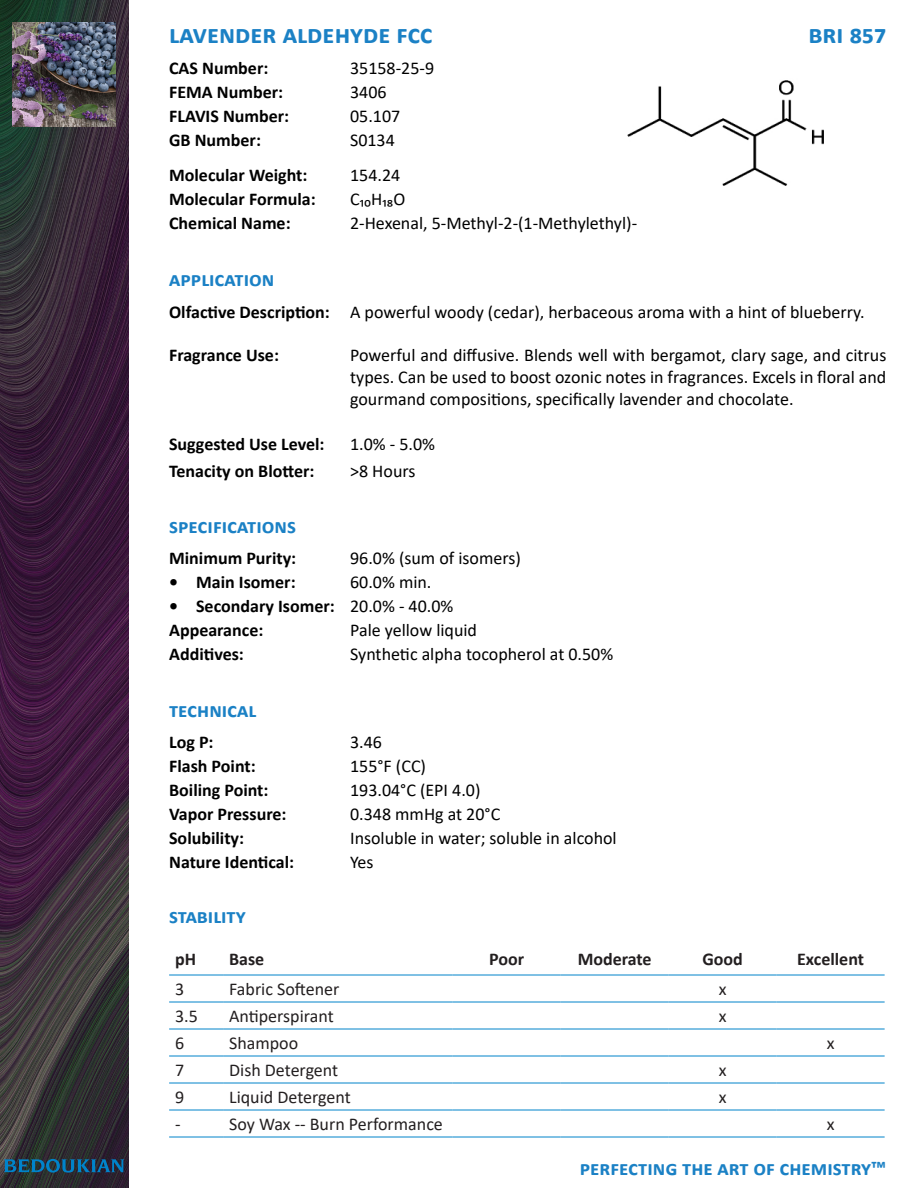
<style>
.page{position:relative;width:918px;height:1188px;background:#fff}
.page>*{position:absolute;margin:0;border:0;box-sizing:border-box;transform-origin:0 0}
.t1{font:700 27px "Calibri";color:#1b81c5}
.t2{font:700 21px "Calibri";color:#1b81c5}
.t3{font:18px/21.6px "Calibri";color:#000;text-align:justify}
.t4{font:700 18px "Calibri";color:#000}
.t5{font:18px "Calibri";color:#231f20}
.t6{font:700 18px "Calibri";color:#231f20}
</style>
<div class="page">
<img style="left:0;top:0;width:128px;height:1188px">
<img style="left:12px;top:23px;width:104px;height:103px">
<svg style="left:4px;top:1159px;width:120px;height:21px;background:#1f435b"></svg>
<img style="left:627px;top:80px;width:197px;height:106px">
<hr style="left:169px;top:975px;width:54px;height:1px;background:#0083ca">
<hr style="left:223px;top:975px;width:230px;height:1px;background:#0083ca">
<hr style="left:453px;top:975px;width:108px;height:1px;background:#0083ca">
<hr style="left:561px;top:975px;width:108px;height:1px;background:#0083ca">
<hr style="left:669px;top:975px;width:108px;height:1px;background:#0083ca">
<hr style="left:777px;top:975px;width:108px;height:1px;background:#0083ca">
<hr style="left:169px;top:1002px;width:54px;height:1px;background:#0083ca">
<hr style="left:223px;top:1002px;width:230px;height:1px;background:#0083ca">
<hr style="left:453px;top:1002px;width:108px;height:1px;background:#0083ca">
<hr style="left:561px;top:1002px;width:108px;height:1px;background:#0083ca">
<hr style="left:669px;top:1002px;width:108px;height:1px;background:#0083ca">
<hr style="left:777px;top:1002px;width:108px;height:1px;background:#0083ca">
<hr style="left:169px;top:1029px;width:54px;height:1px;background:#0083ca">
<hr style="left:223px;top:1029px;width:230px;height:1px;background:#0083ca">
<hr style="left:453px;top:1029px;width:108px;height:1px;background:#0083ca">
<hr style="left:561px;top:1029px;width:108px;height:1px;background:#0083ca">
<hr style="left:669px;top:1029px;width:108px;height:1px;background:#0083ca">
<hr style="left:777px;top:1029px;width:108px;height:1px;background:#0083ca">
<hr style="left:169px;top:1056px;width:54px;height:1px;background:#0083ca">
<hr style="left:223px;top:1056px;width:230px;height:1px;background:#0083ca">
<hr style="left:453px;top:1056px;width:108px;height:1px;background:#0083ca">
<hr style="left:561px;top:1056px;width:108px;height:1px;background:#0083ca">
<hr style="left:669px;top:1056px;width:108px;height:1px;background:#0083ca">
<hr style="left:777px;top:1056px;width:108px;height:1px;background:#0083ca">
<hr style="left:169px;top:1083px;width:54px;height:1px;background:#0083ca">
<hr style="left:223px;top:1083px;width:230px;height:1px;background:#0083ca">
<hr style="left:453px;top:1083px;width:108px;height:1px;background:#0083ca">
<hr style="left:561px;top:1083px;width:108px;height:1px;background:#0083ca">
<hr style="left:669px;top:1083px;width:108px;height:1px;background:#0083ca">
<hr style="left:777px;top:1083px;width:108px;height:1px;background:#0083ca">
<hr style="left:169px;top:1110px;width:54px;height:1px;background:#0083ca">
<hr style="left:223px;top:1110px;width:230px;height:1px;background:#0083ca">
<hr style="left:453px;top:1110px;width:108px;height:1px;background:#0083ca">
<hr style="left:561px;top:1110px;width:108px;height:1px;background:#0083ca">
<hr style="left:669px;top:1110px;width:108px;height:1px;background:#0083ca">
<hr style="left:777px;top:1110px;width:108px;height:1px;background:#0083ca">
<hr style="left:169px;top:1137px;width:54px;height:1px;background:#0083ca">
<hr style="left:223px;top:1137px;width:230px;height:1px;background:#0083ca">
<hr style="left:453px;top:1137px;width:108px;height:1px;background:#0083ca">
<hr style="left:561px;top:1137px;width:108px;height:1px;background:#0083ca">
<hr style="left:669px;top:1137px;width:108px;height:1px;background:#0083ca">
<hr style="left:777px;top:1137px;width:108px;height:1px;background:#0083ca">
<p class="t1" style="left:169px;top:15px;width:265px">lavender aldehyde fcc</p>
<p class="t1" style="left:808px;top:15px;width:37px">bri</p>
<p class="t4" style="left:169px;top:55px;width:101px">CAS Number:</p>
<p class="t4" style="left:169px;top:79px;width:115px">FEMA Number:</p>
<p class="t4" style="left:169px;top:103px;width:122px">FLAVIS Number:</p>
<p class="t4" style="left:169px;top:127px;width:93px">GB Number:</p>
<p class="t4" style="left:169px;top:163px;width:140px">Molecular Weight:</p>
<p class="t4" style="left:169px;top:187px;width:148px">Molecular Formula:</p>
<p class="t4" style="left:169px;top:211px;width:123px">Chemical Name:</p>
<p class="t3" style="left:350px;top:56px;width:86px">35158-25-9</p>
<p class="t3" style="left:350px;top:80px;width:38px">3406</p>
<p class="t3" style="left:350px;top:104px;width:52px">05.107</p>
<p class="t3" style="left:350px;top:128px;width:46px">S0134</p>
<p class="t3" style="left:350px;top:164px;width:52px">154.24</p>
<p class="t3" style="left:350px;top:188px;width:57px">C₁₀H₁₈O</p>
<p class="t3" style="left:350px;top:212px;width:289px">2-Hexenal, 5-Methyl-2-(1-Methylethyl)-</p>
<p class="t2" style="left:169px;top:265px;width:107px">application</p>
<p class="t4" style="left:169px;top:299px;width:162px">Olfactive Description:</p>
<p class="t4" style="left:169px;top:343px;width:111px">Fragrance Use:</p>
<p class="t4" style="left:169px;top:431px;width:157px">Suggested Use Level:</p>
<p class="t4" style="left:169px;top:458px;width:147px">Tenacity on Blotter:</p>
<p class="t2" style="left:169px;top:511px;width:128px">specifications</p>
<p class="t4" style="left:169px;top:546px;width:129px">Minimum Purity:</p>
<p class="t4" style="left:169px;top:570px;width:128px">• Main Isomer:</p>
<p class="t4" style="left:169px;top:594px;width:167px">• Secondary Isomer:</p>
<p class="t4" style="left:169px;top:618px;width:96px">Appearance:</p>
<p class="t4" style="left:169px;top:642px;width:76px">Additives:</p>
<p class="t2" style="left:169px;top:695px;width:89px">technical</p>
<p class="t4" style="left:169px;top:730px;width:46px">Log P:</p>
<p class="t4" style="left:169px;top:754px;width:88px">Flash Point:</p>
<p class="t4" style="left:169px;top:778px;width:101px">Boiling Point:</p>
<p class="t4" style="left:169px;top:802px;width:119px">Vapor Pressure:</p>
<p class="t4" style="left:169px;top:826px;width:76px">Solubility:</p>
<p class="t4" style="left:169px;top:850px;width:127px">Nature Identical:</p>
<p class="t3" style="left:350px;top:301px;width:516px">A powerful woody (cedar), herbaceous aroma with a hint of blueberry.</p>
<p class="t3" style="left:350px;top:344px;width:538px">Powerful and diffusive. Blends well with bergamot, clary sage, and citrus types. Can be used to boost ozonic notes in fragrances. Excels in floral and gourmand compositions, specifically lavender and chocolate.</p>
<p class="t3" style="left:350px;top:433px;width:86px">1.0% - 5.0%</p>
<p class="t3" style="left:350px;top:460px;width:67px">&gt;8 Hours</p>
<p class="t3" style="left:350px;top:547px;width:172px">96.0% (sum of isomers)</p>
<p class="t3" style="left:350px;top:571px;width:83px">60.0% min.</p>
<p class="t3" style="left:350px;top:595px;width:105px">20.0% - 40.0%</p>
<p class="t3" style="left:350px;top:619px;width:128px">Pale yellow liquid</p>
<p class="t3" style="left:350px;top:643px;width:265px">Synthetic alpha tocopherol at 0.50%</p>
<p class="t3" style="left:350px;top:731px;width:33px">3.46</p>
<p class="t3" style="left:350px;top:755px;width:77px">155°F (CC)</p>
<p class="t3" style="left:350px;top:779px;width:132px">193.04°C (EPI 4.0)</p>
<p class="t3" style="left:350px;top:803px;width:152px">0.348 mmHg at 20°C</p>
<p class="t3" style="left:350px;top:827px;width:268px">Insoluble in water; soluble in alcohol</p>
<p class="t3" style="left:350px;top:851px;width:25px">Yes</p>
<p class="t2" style="left:169px;top:901px;width:78px">stability</p>
<p class="t6" style="left:175px;top:946px;width:23px">pH</p>
<p class="t6" style="left:229px;top:946px;width:37px">Base</p>
<p class="t6" style="left:489px;top:946px;width:37px">Poor</p>
<p class="t6" style="left:578px;top:946px;width:75px">Moderate</p>
<p class="t6" style="left:702px;top:946px;width:42px">Good</p>
<p class="t6" style="left:797px;top:946px;width:68px">Excellent</p>
<p class="t5" style="left:175px;top:977px;width:11px">3</p>
<p class="t5" style="left:229px;top:977px;width:112px">Fabric Softener</p>
<p class="t5" style="left:719px;top:977px;width:9px">x</p>
<p class="t5" style="left:175px;top:1004px;width:24px">3.5</p>
<p class="t5" style="left:229px;top:1004px;width:106px">Antiperspirant</p>
<p class="t5" style="left:719px;top:1004px;width:9px">x</p>
<p class="t5" style="left:175px;top:1031px;width:11px">6</p>
<p class="t5" style="left:229px;top:1031px;width:71px">Shampoo</p>
<p class="t5" style="left:827px;top:1031px;width:9px">x</p>
<p class="t5" style="left:175px;top:1058px;width:11px">7</p>
<p class="t5" style="left:229px;top:1058px;width:111px">Dish Detergent</p>
<p class="t5" style="left:719px;top:1058px;width:9px">x</p>
<p class="t5" style="left:175px;top:1085px;width:11px">9</p>
<p class="t5" style="left:229px;top:1085px;width:123px">Liquid Detergent</p>
<p class="t5" style="left:719px;top:1085px;width:9px">x</p>
<p class="t5" style="left:175px;top:1112px;width:7px">-</p>
<p class="t5" style="left:229px;top:1112px;width:215px">Soy Wax -- Burn Performance</p>
<p class="t5" style="left:827px;top:1112px;width:9px">x</p>
<p class="t2" style="left:580px;top:1153px;width:308px">perfecting the art of chemistry™</p>
</div>
